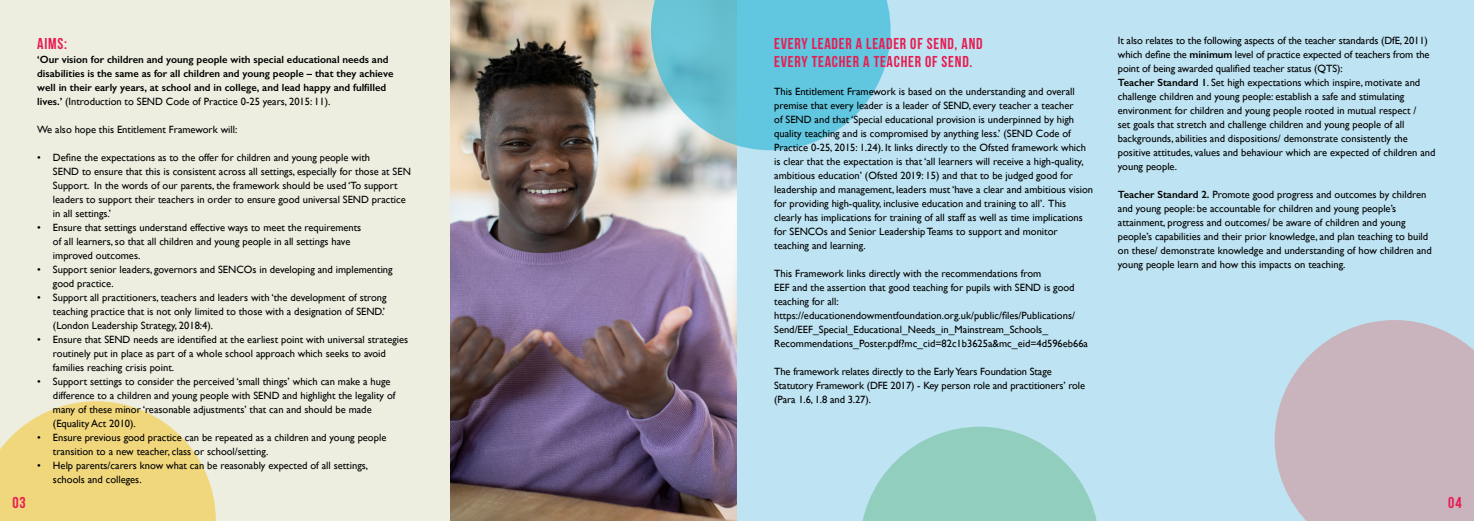
<style>
.page{position:relative;width:1474px;height:521px;background:#fff}
.page>*{position:absolute;margin:0;border:0;box-sizing:border-box;transform-origin:0 0}
.t1{font:700 15.75px/17.5px "Bebas Neue";letter-spacing:.05em;color:#e61d53}
.t2{font:10.5px/14px "Gill Sans";color:#000}
.t3{font:600 10.5px/14px "Gill Sans";color:#000}
.s1{font-weight:400}
.s2{font-weight:600}
</style>
<div class="page">
<div style="left:0;top:0;width:737px;height:521px;background:#edeee0"></div>
<img style="left:450px;top:0;width:287px;height:521px">
<svg style="left:0;top:401px;width:216px;height:120px"></svg>
<div style="left:737px;top:0;width:736px;height:521px;background:#bee3f2"></div>
<svg style="left:651px;top:0;width:239px;height:150px;background:#74c8db"></svg>
<svg style="left:1274px;top:320px;width:199px;height:201px;background:#c7b9c4"></svg>
<svg style="left:862px;top:427px;width:235px;height:94px"></svg>
<h1 class="t1" style="left:12px;top:493px;width:15px">03</h1>
<h1 class="t1" style="left:37px;top:35px;width:31px">AIMS:</h1>
<p class="t3" style="left:37px;top:52px;width:358px">‘Our vision for children and young people with special educational needs and disabilities is the same as for all children and young people – that they achieve well in their early years, at school and in college, and lead happy and fulfilled lives.’ <span class="s1">(Introduction to SEND Code of Practice 0-25 years, 2015: 11).</span></p>
<p class="t2" style="left:37px;top:122px;width:202px">We also hope this Entitlement Framework will:</p>
<p class="t2" style="left:53px;top:150px;width:359px;text-indent:-16px">• Define the expectations as to the offer for children and young people with<br>SEND to ensure that this is consistent across all settings, especially for those at SEN Support. In the words of our parents, the framework should be used ‘To support leaders to support their teachers in order to ensure good universal SEND practice in all settings.’</p>
<p class="t2" style="left:53px;top:220px;width:310px;text-indent:-16px">• Ensure that settings understand effective ways to meet the requirements of all learners, so that all children and young people in all settings have improved outcomes.</p>
<p class="t2" style="left:53px;top:262px;width:341px;text-indent:-16px">• Support senior leaders, governors and SENCOs in developing and implementing good practice.</p>
<p class="t2" style="left:53px;top:290px;width:335px;text-indent:-16px">• Support all practitioners, teachers and leaders with ‘the development of strong teaching practice that is not only limited to those with a designation of SEND.’ (London Leadership Strategy, 2018:4).</p>
<p class="t2" style="left:53px;top:332px;width:357px;text-indent:-16px">• Ensure that SEND needs are identified at the earliest point with universal strategies routinely put in place as part of a whole school approach which seeks to avoid families reaching crisis point.</p>
<p class="t2" style="left:53px;top:374px;width:344px;text-indent:-16px">• Support settings to consider the perceived ‘small things’ which can make a huge difference to a children and young people with SEND and highlight the legality of many of these minor ‘reasonable adjustments’ that can and should be made (Equality Act 2010).</p>
<p class="t2" style="left:53px;top:430px;width:335px;text-indent:-16px">• Ensure previous good practice can be repeated as a children and young people transition to a new teacher, class or school/setting.</p>
<p class="t2" style="left:53px;top:458px;width:317px;text-indent:-16px">• Help parents/carers know what can be reasonably expected of all settings, schools and colleges.</p>
<h1 class="t1" style="left:774px;top:35px;width:210px">EVERY LEADER A LEADER OF SEND, AND<br>EVERY TEACHER A TEACHER OF SEND.</h1>
<p class="t2" style="left:774px;top:84px;width:320px">This Entitlement Framework is based on the understanding and overall premise that every leader is a leader of SEND, every teacher a teacher<br>of SEND and that ‘Special educational provision is underpinned by high quality teaching and is compromised by anything less.’ (SEND Code of Practice 0-25, 2015: 1.24). It links directly to the Ofsted framework which is clear that the expectation is that ‘all learners will receive a high-quality, ambitious education’ (Ofsted 2019: 15) and that to be judged good for leadership and management, leaders must ‘have a clear and ambitious vision for providing high-quality, inclusive education and training to all’. This clearly has implications for training of all staff as well as time implications for SENCOs and Senior Leadership Teams to support and monitor teaching and learning.</p>
<p class="t2" style="left:774px;top:266px;width:315px">This Framework links directly with the recommendations from<br>EEF and the assertion that good teaching for pupils with SEND is good teaching for all: https://educationendowmentfoundation.org.uk/public/files/Publications/ Send/EEF_Special_Educational_Needs_in_Mainstream_Schools_ Recommendations_Poster.pdf?mc_cid=82c1b3625a&amp;mc_eid=4d596eb66a</p>
<p class="t2" style="left:774px;top:364px;width:312px">The framework relates directly to the Early Years Foundation Stage<br>Statutory Framework (DFE 2017) - Key person role and practitioners’ role (Para 1.6, 1.8 and 3.27).</p>
<p class="t2" style="left:1117px;top:34px;width:319px">It also relates to the following aspects of the teacher standards (DfE, 2011) which define the <span class="s2">minimum</span> level of practice expected of teachers from the point of being awarded qualified teacher status (QTS):<br><span class="s2">Teacher Standard 1</span>. Set high expectations which inspire, motivate and challenge children and young people: establish a safe and stimulating environment for children and young people rooted in mutual respect /<br>set goals that stretch and challenge children and young people of all backgrounds, abilities and dispositions/ demonstrate consistently the positive attitudes, values and behaviour which are expected of children and young people.</p>
<p class="t2" style="left:1117px;top:188px;width:315px"><span class="s2">Teacher Standard 2.</span> Promote good progress and outcomes by children and young people: be accountable for children and young people’s attainment, progress and outcomes/ be aware of children and young people’s capabilities and their prior knowledge, and plan teaching to build on these/ demonstrate knowledge and understanding of how children and young people learn and how this impacts on teaching.</p>
<h1 class="t1" style="left:1448px;top:493px;width:15px">04</h1>
</div>
